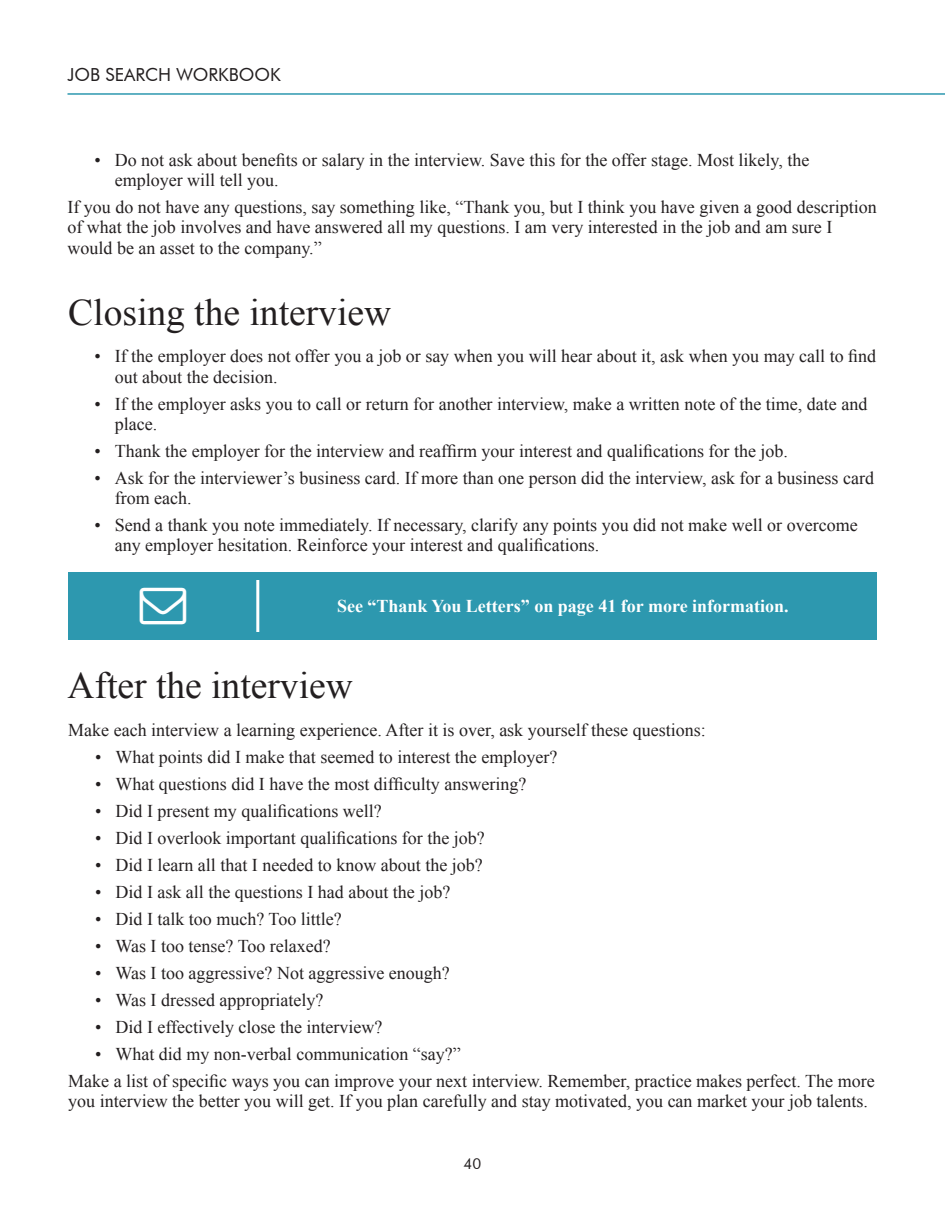
<style>
.page{position:relative;width:945px;height:1215px;background:#fff}
.page>*{position:absolute;margin:0;border:0;box-sizing:border-box;transform-origin:0 0}
.t1{font:37.5px "Times New Roman";color:#231f20}
.t2{font:18px/20.2px "Times New Roman";color:#231f20}
.t3{font:700 18px "Times New Roman";color:#fff}
.t4{font:18px "Futura BT";color:#231f20}
.t5{font:15px "Futura BT";color:#231f20}
</style>
<div class="page">
<div style="left:68px;top:572px;width:809px;height:68px;background:#2d98af"></div>
<hr style="left:256px;top:580px;width:3px;height:52px;background:#fff">
<hr style="left:68px;top:93px;width:877px;height:2px;background:#2d98af">
<p class="t4" style="left:68px;top:64px;width:215px">JOB SEARCH WORKBOOK</p>
<p class="t2" style="left:115px;top:150px;width:696px;text-indent:-20px">• Do not ask about benefits or salary in the interview. Save this for the offer stage. Most likely, the employer will tell you.</p>
<p class="t2" style="left:68px;top:197px;width:811px">If you do not have any questions, say something like, “Thank you, but I think you have given a good description of what the job involves and have answered all my questions. I am very interested in the job and am sure I would be an asset to the company.”</p>
<p class="t1" style="left:68px;top:287px;width:324px">Closing the interview</p>
<p class="t2" style="left:115px;top:346px;width:763px;text-indent:-20px">• If the employer does not offer you a job or say when you will hear about it, ask when you may call to find out about the decision.</p>
<p class="t2" style="left:115px;top:393px;width:754px;text-indent:-20px">• If the employer asks you to call or return for another interview, make a written note of the time, date and place.</p>
<p class="t2" style="left:94px;top:441px;width:695px">• Thank the employer for the interview and reaffirm your interest and qualifications for the job.</p>
<p class="t2" style="left:115px;top:468px;width:761px;text-indent:-20px">• Ask for the interviewer’s business card. If more than one person did the interview, ask for a business card from each.</p>
<p class="t2" style="left:115px;top:515px;width:744px;text-indent:-20px">• Send a thank you note immediately. If necessary, clarify any points you did not make well or overcome any employer hesitation. Reinforce your interest and qualifications.</p>
<p class="t3" style="left:337px;top:594px;width:453px">See “Thank You Letters” on page 41 for more information.</p>
<p class="t1" style="left:68px;top:660px;width:287px">After the interview</p>
<p class="t2" style="left:68px;top:720px;width:639px">Make each interview a learning experience. After it is over, ask yourself these questions:</p>
<p class="t2" style="left:95px;top:747px;width:464px">• What points did I make that seemed to interest the employer?</p>
<p class="t2" style="left:95px;top:774px;width:433px">• What questions did I have the most difficulty answering?</p>
<p class="t2" style="left:95px;top:801px;width:288px">• Did I present my qualifications well?</p>
<p class="t2" style="left:95px;top:828px;width:391px">• Did I overlook important qualifications for the job?</p>
<p class="t2" style="left:95px;top:855px;width:389px">• Did I learn all that I needed to know about the job?</p>
<p class="t2" style="left:95px;top:882px;width:357px">• Did I ask all the questions I had about the job?</p>
<p class="t2" style="left:95px;top:909px;width:248px">• Did I talk too much? Too little?</p>
<p class="t2" style="left:95px;top:936px;width:237px">• Was I too tense? Too relaxed?</p>
<p class="t2" style="left:95px;top:963px;width:356px">• Was I too aggressive? Not aggressive enough?</p>
<p class="t2" style="left:95px;top:990px;width:230px">• Was I dressed appropriately?</p>
<p class="t2" style="left:95px;top:1017px;width:289px">• Did I effectively close the interview?</p>
<p class="t2" style="left:95px;top:1044px;width:367px">• What did my non-verbal communication “say?”</p>
<p class="t2" style="left:68px;top:1071px;width:808px">Make a list of specific ways you can improve your next interview. Remember, practice makes perfect. The more you interview the better you will get. If you plan carefully and stay motivated, you can market your job talents.</p>
<p class="t5" style="left:464px;top:1155px;width:19px">40</p>
</div>
